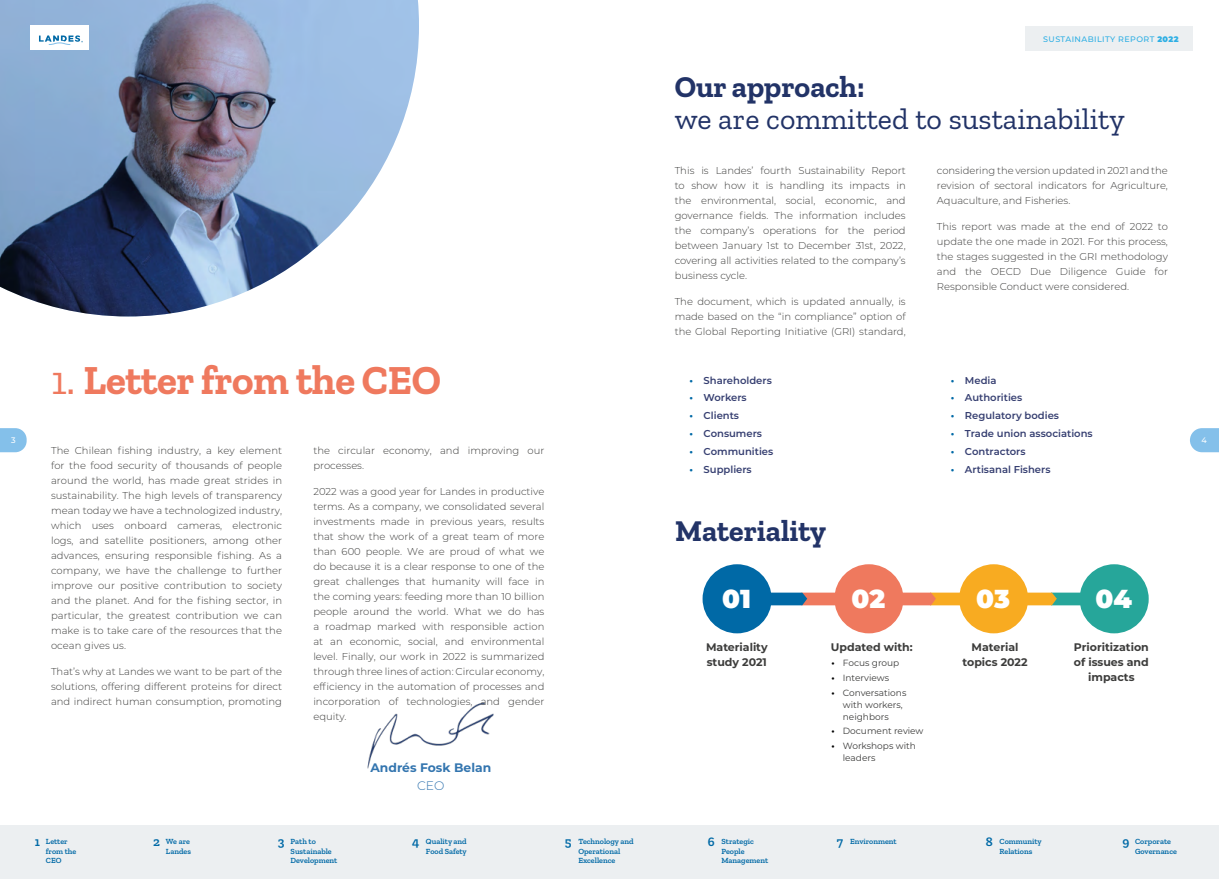
<style>
.page{position:relative;width:1219px;height:879px;background:#fff}
.page>*{position:absolute;margin:0;border:0;box-sizing:border-box;transform-origin:0 0}
.t1{font:700 41px "Zilla Slab";letter-spacing:-.01em;color:#ef795e}
.t2{font:30px "Zilla Slab";color:#223367}
.t3{font:700 30px "Zilla Slab";color:#223367}
.t4{font:900 26px "Montserrat";letter-spacing:-.01em;color:#fff}
.t5{font:600 13px "Zilla Slab";color:#0069a6}
.t6{font:700 12.4px "Montserrat";color:#3375af}
.t7{font:300 12.4px "Montserrat";color:#3375af}
.t8{font:700 11px/15px "Montserrat";color:#3c3c3b;text-align:center}
.t9{font:300 10px/15px "Montserrat";color:#3c3c3b;text-align:justify}
.t10{font:600 10px "Montserrat";color:#363f71}
.t11{font:9px/12px "Montserrat";color:#3c3c3b}
.t12{font:600 8px/9.6px "Zilla Slab";color:#0069a6}
.t13{font:500 8px "Montserrat";letter-spacing:.05em;color:#2eafe4}
.t14{font:500 8px "Montserrat";color:#fff}
.s1{font-weight:900}
.s2{font-weight:400}
.s3{font-weight:700;color:#0069a6}
.s4{font-weight:700;color:#000}
.s5{font-size:13px}
</style>
<div class="page">
<svg style="left:0;top:0;width:419px;height:316px;background:#8799b7"></svg>
<img style="left:367px;top:702px;width:127px;height:67px">
<div style="left:703px;top:564px;width:69px;height:69px;background:#0069a6;border-radius:50%"></div>
<div style="left:834px;top:564px;width:69px;height:69px;background:#ef795e;border-radius:50%"></div>
<div style="left:959px;top:564px;width:69px;height:69px;background:#f8ab21;border-radius:50%"></div>
<div style="left:1080px;top:564px;width:69px;height:69px;background:#26a69a;border-radius:50%"></div>
<svg style="left:771px;top:592px;width:64px;height:13px"></svg>
<svg style="left:902px;top:592px;width:58px;height:13px"></svg>
<svg style="left:1027px;top:592px;width:54px;height:13px"></svg>
<div style="left:31px;top:26px;width:58px;height:24px;background:#fff"></div>
<svg style="left:39px;top:35px;width:44px;height:10px"></svg>
<div style="left:1025px;top:26px;width:168px;height:24px;background:#eceff1"></div>
<div style="left:0;top:825px;width:1219px;height:54px;background:#eceff1"></div>
<svg style="left:0;top:428px;width:27px;height:24px"></svg>
<svg style="left:1190px;top:428px;width:29px;height:24px"></svg>
<p class="t13" style="left:1043px;top:34px;width:137px">SUSTAINABILITY REPORT <span class="s1">2022</span></p>
<h2 class="t3" style="left:675px;top:70px;width:191px">Our approach:</h2>
<h2 class="t2" style="left:675px;top:103px;width:452px">we are committed to sustainability</h2>
<p class="t9" style="left:675px;top:162px;width:233px">This is Landes’ fourth Sustainability Report to show how it is handling its impacts in the environmental, social, economic, and governance fields. The information includes the company’s operations for the period between January 1st to December 31st, 2022, covering all activities related to the company’s business cycle.</p>
<p class="t9" style="left:675px;top:294px;width:233px">The document, which is updated annually, is made based on the “in compliance” option of the Global Reporting Initiative (GRI) standard,</p>
<p class="t9" style="left:937px;top:162px;width:233px">considering the version updated in 2021 and the revision of sectoral indicators for Agriculture, Aquaculture, and Fisheries.</p>
<p class="t9" style="left:937px;top:219px;width:233px">This report was made at the end of 2022 to update the one made in 2021. For this process, the stages suggested in the GRI methodology and the OECD Due Diligence Guide for Responsible Conduct were considered.</p>
<h1 class="t1" style="left:51px;top:357px;width:392px"><span class="s2">1.</span> Letter from the CEO</h1>
<p class="t10" style="left:951px;top:373px;width:47px"><span class="s3">•</span> Media</p>
<p class="t10" style="left:951px;top:391px;width:73px"><span class="s3">•</span> Authorities</p>
<p class="t10" style="left:951px;top:409px;width:110px"><span class="s3">•</span> Regulatory bodies</p>
<p class="t10" style="left:951px;top:426px;width:143px"><span class="s3">•</span> Trade union associations</p>
<p class="t10" style="left:951px;top:444px;width:76px"><span class="s3">•</span> Contractors</p>
<p class="t10" style="left:951px;top:462px;width:101px"><span class="s3">•</span> Artisanal Fishers</p>
<p class="t10" style="left:689px;top:373px;width:84px"><span class="s3">•</span> Shareholders</p>
<p class="t10" style="left:689px;top:391px;width:59px"><span class="s3">•</span> Workers</p>
<p class="t10" style="left:689px;top:409px;width:51px"><span class="s3">•</span> Clients</p>
<p class="t10" style="left:689px;top:426px;width:74px"><span class="s3">•</span> Consumers</p>
<p class="t10" style="left:689px;top:444px;width:85px"><span class="s3">•</span> Communities</p>
<p class="t10" style="left:689px;top:462px;width:64px"><span class="s3">•</span> Suppliers</p>
<p class="t14" style="left:11px;top:435px;width:6px">3</p>
<p class="t14" style="left:1201px;top:435px;width:7px">4</p>
<p class="t9" style="left:51px;top:442px;width:233px">The Chilean fishing industry, a key element for the food security of thousands of people around the world, has made great strides in sustainability. The high levels of transparency mean today we have a technologized industry, which uses onboard cameras, electronic logs, and satellite positioners, among other advances, ensuring responsible fishing. As a company, we have the challenge to further improve our positive contribution to society and the planet. And for the fishing sector, in particular, the greatest contribution we can make is to take care of the resources that the ocean gives us.</p>
<p class="t9" style="left:51px;top:664px;width:233px">That’s why at Landes we want to be part of the solutions, offering different proteins for direct and indirect human consumption, promoting</p>
<p class="t9" style="left:313px;top:442px;width:233px">the circular economy, and improving our processes.</p>
<p class="t9" style="left:313px;top:484px;width:233px">2022 was a good year for Landes in productive terms. As a company, we consolidated several investments made in previous years, results that show the work of a great team of more than 600 people. We are proud of what we do because it is a clear response to one of the great challenges that humanity will face in the coming years: feeding more than 10 billion people around the world. What we do has a roadmap marked with responsible action at an economic, social, and environmental level. Finally, our work in 2022 is summarized through three lines of action: Circular economy, efficiency in the automation of processes and incorporation of technologies, and gender equity.</p>
<h2 class="t3" style="left:675px;top:514px;width:152px">Materiality</h2>
<h3 class="t4" style="left:722px;top:579px;width:30px">01</h3>
<h3 class="t4" style="left:852px;top:579px;width:35px">02</h3>
<h3 class="t4" style="left:976px;top:579px;width:35px">03</h3>
<h3 class="t4" style="left:1095px;top:579px;width:38px">04</h3>
<p class="t8" style="left:706px;top:639px;width:63px;text-align:left">Materiality study 2021</p>
<p class="t8" style="left:962px;top:639px;width:67px">Material topics 2022</p>
<p class="t8" style="left:831px;top:639px;width:83px">Updated with:</p>
<p class="t11" style="left:831px;top:656px;width:69px"><span class="s4">•</span> Focus group</p>
<p class="t11" style="left:831px;top:671px;width:59px"><span class="s4">•</span> Interviews</p>
<p class="t11" style="left:843px;top:686px;width:65px;text-indent:-11px"><span class="s4">•</span> Conversations with workers, neighbors</p>
<p class="t11" style="left:831px;top:725px;width:94px"><span class="s4">•</span> Document review</p>
<p class="t11" style="left:843px;top:740px;width:75px;text-indent:-11px"><span class="s4">•</span> Workshops with leaders</p>
<p class="t8" style="left:1074px;top:639px;width:77px">Prioritization of issues and impacts</p>
<p class="t6" style="left:370px;top:758px;width:122px">Andrés Fosk Belan</p>
<p class="t7" style="left:417px;top:777px;width:29px">CEO</p>
<h3 class="t5" style="left:708px;top:834px;width:8px">6</h3>
<p class="t12" style="left:837px;top:836px;width:61px"><span class="s5">7</span> Environment</p>
<p class="t12" style="left:999px;top:836px;width:44px">Community<br>Relations</p>
<h3 class="t5" style="left:986px;top:834px;width:9px">8</h3>
<p class="t12" style="left:1135px;top:836px;width:43px">Corporate<br>Governance</p>
<h3 class="t5" style="left:153px;top:834px;width:8px">2</h3>
<p class="t12" style="left:291px;top:836px;width:48px">Path to<br>Sustainable<br>Development</p>
<h3 class="t5" style="left:278px;top:834px;width:8px">3</h3>
<p class="t12" style="left:426px;top:836px;width:42px">Quality and<br>Food Safety</p>
<h3 class="t5" style="left:412px;top:834px;width:9px">4</h3>
<p class="t12" style="left:578px;top:836px;width:57px">Technology and<br>Operational<br>Excellence</p>
<p class="t12" style="left:46px;top:836px;width:23px">Letter</p>
<h3 class="t5" style="left:1123px;top:834px;width:8px">9</h3>
<p class="t12" style="left:46px;top:846px;width:32px">from the<br>CEO</p>
<h3 class="t5" style="left:565px;top:834px;width:8px">5</h3>
<p class="t12" style="left:721px;top:836px;width:48px">Strategic<br>People<br>Management</p>
<p class="t12" style="left:166px;top:836px;width:27px">We are<br>Landes</p>
<h3 class="t5" style="left:35px;top:834px;width:7px">1</h3>
</div>
